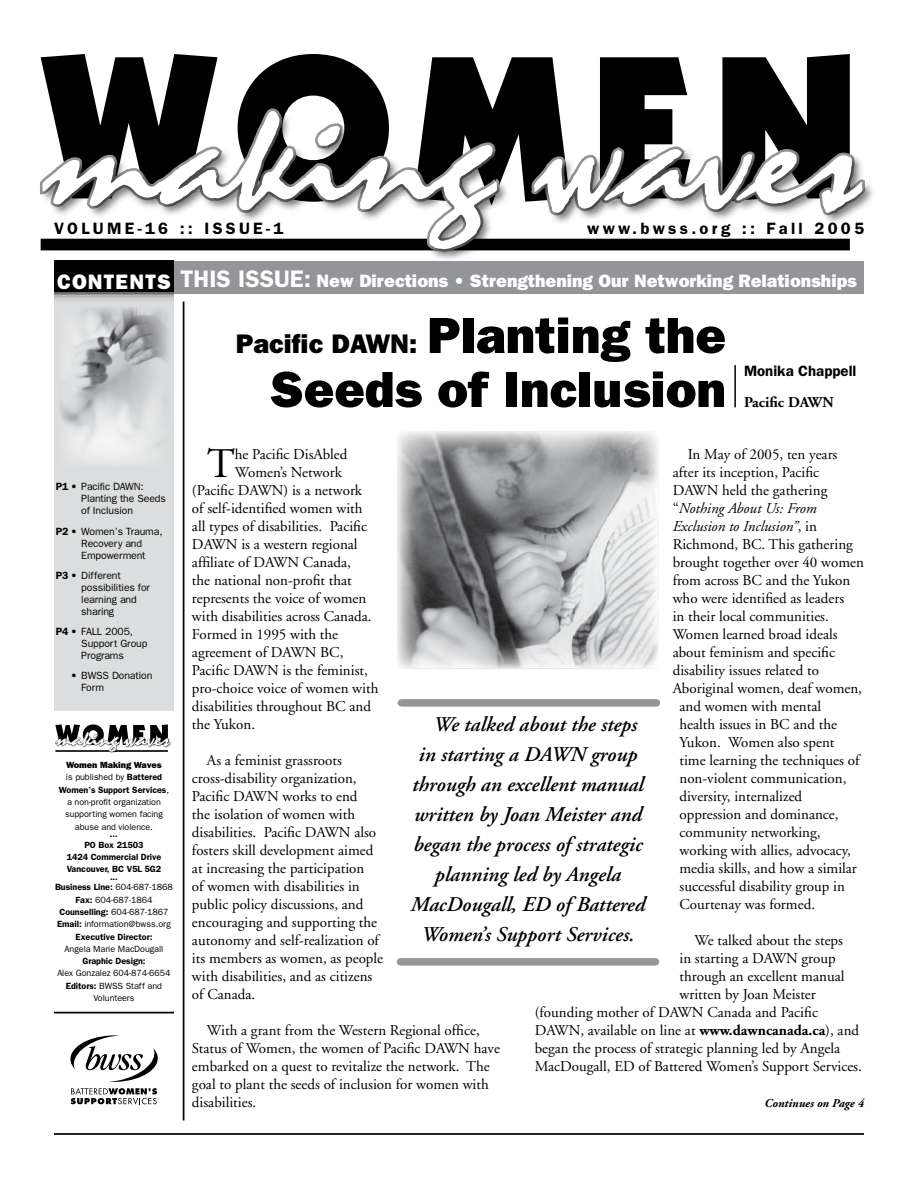
<style>
.page{position:relative;width:918px;height:1188px;background:#fff}
.page>*{position:absolute;margin:0;border:0;box-sizing:border-box;transform-origin:0 0}
.t1{font:800 51px "Franklin Gothic";color:#000}
.t2{font:42.15px "Adobe Garamond";color:#000}
.t3{font:800 27px "Franklin Gothic";color:#000}
.t4{font:italic 600 21px "Adobe Garamond";color:#000}
.t5{font:800 21px "Franklin Gothic";letter-spacing:.06em;color:#fff}
.t6{font:800 18px "Franklin Gothic";color:#fff}
.t7{font:600 16.5px "Franklin Gothic";letter-spacing:.2em;color:#000}
.t8{font:15px/18px "Adobe Garamond";color:#000}
.t9{font:italic 15px "Adobe Garamond";color:#000}
.t10{font:600 15px "Franklin Gothic";color:#000}
.t11{font:700 15px "Adobe Garamond";color:#000}
.t12{font:italic 700 12px "Adobe Garamond";color:#000}
.t13{font:10.5px/12px "Franklin Gothic";letter-spacing:-.01em;color:#000}
.t14{font:9px/12.3px "Franklin Gothic";letter-spacing:-.005em;color:#000;text-align:center}
.t15{font:600 9px/10.5px "Franklin Gothic";letter-spacing:-.005em;color:#000;text-align:center}
.s1{font-weight:600;font-size:24px}
.s2{font-weight:600}
.s3{font-weight:800}
.s4{font-weight:400}
.s5{font-size:51px}
.s6{font-style:normal}
.s7{font-weight:700}
</style>
<div class="page">
<svg style="left:41px;top:54px;width:177px;height:52px"></svg>
<svg style="left:240px;top:54px;width:146px;height:52px"></svg>
<svg style="left:426px;top:57px;width:133px;height:49px"></svg>
<svg style="left:600px;top:57px;width:88px;height:49px;background:#292929"></svg>
<svg style="left:722px;top:54px;width:128px;height:52px"></svg>
<img style="left:39px;top:106px;width:834px;height:155px">
<svg style="left:42px;top:111px;width:821px;height:138px"></svg>
<hr style="left:54px;top:1133px;width:810px;height:2px;background:#000">
<svg style="left:70px;top:1035px;width:88px;height:47px"></svg>
<svg style="left:71px;top:1088px;width:86px;height:17px"></svg>
<svg style="left:55px;top:724px;width:115px;height:28px"></svg>
<svg style="left:54px;top:261px;width:120px;height:450px;background:#c3c4c5"></svg>
<hr style="left:54px;top:1012px;width:120px;height:1px;background:#000">
<img style="left:59px;top:307px;width:110px;height:161px">
<hr style="left:183px;top:302px;width:1px;height:818px;background:#000">
<div style="left:401px;top:699px;width:255px;height:8px;background:#939598"></div>
<div style="left:400px;top:958px;width:256px;height:8px;background:#939598"></div>
<img style="left:399px;top:433px;width:258px;height:234px">
<div style="left:174px;top:261px;width:690px;height:33px;background:#939598"></div>
<hr style="left:734px;top:365px;width:2px;height:42px;background:#000">
<p class="t7" style="left:54px;top:219px;width:231px">VOLUME-16 :: ISSUE-1</p>
<p class="t7" style="left:587px;top:218px;width:278px">www.bwss.org :: Fall 2005</p>
<h3 class="t5" style="left:57px;top:270px;width:115px">CONTENTS</h3>
<p class="t6" style="left:181px;top:270px;width:678px"><span class="s1">THIS ISSUE:</span> New Directions • Strengthening Our Networking Relationships</p>
<p class="t13" style="left:81px;top:481px;width:86px;text-indent:-26px"><span class="s2">P1</span> • Pacific DAWN:<br>Planting the Seeds of Inclusion</p>
<p class="t13" style="left:81px;top:525px;width:83px;text-indent:-26px"><span class="s2">P2</span> • Women’s Trauma,<br>Recovery and<br>Empowerment</p>
<p class="t13" style="left:81px;top:569px;width:70px;text-indent:-26px"><span class="s2">P3</span> • Different possibilities for learning and sharing</p>
<p class="t13" style="left:81px;top:625px;width:68px;text-indent:-26px"><span class="s2">P4</span> • FALL 2005,<br>Support Group<br>Programs</p>
<p class="t13" style="left:81px;top:669px;width:73px;text-indent:-10px">• BWSS Donation<br>Form</p>
<p class="t14" style="left:59px;top:759px;width:112px"><span class="s3">Women Making Waves<br></span>is published by <span class="s2">Battered<br>Women’s Support Services</span>, a non-profit organization supporting women facing abuse and violence.</p>
<p class="t15" style="left:84px;top:829px;width:61px">...<br>PO Box 21503</p>
<p class="t15" style="left:67px;top:851px;width:96px;line-height:12.3px;text-align:left">1424 Commercial Drive<br>Vancouver, BC V5L 5G2</p>
<p class="t15" style="left:55px;top:871px;width:119px">...<br>Business Line: <span class="s4">604-687-1868</span></p>
<p class="t14" style="left:57px;top:893px;width:115px"><span class="s2">Fax:</span> 604-687-1864<br><span class="s2">Counselling:</span> 604-687-1867<br><span class="s2">Email:</span> information@bwss.org<br><span class="s2">Executive Director:</span></p>
<p class="t14" style="left:65px;top:942px;width:100px">Angela Marie MacDougall</p>
<p class="t15" style="left:82px;top:956px;width:65px">Graphic Design:</p>
<p class="t14" style="left:57px;top:967px;width:115px">Alex Gonzalez 604-874-6654<br><span class="s2">Editors:</span> BWSS Staff and<br>Volunteers</p>
<h3 class="t3" style="left:236px;top:328px;width:492px">Pacific DAWN: <span class="s5">Planting the</span></h3>
<h1 class="t1" style="left:270px;top:360px;width:457px">Seeds of Inclusion</h1>
<p class="t10" style="left:744px;top:362px;width:114px">Monika Chappell</p>
<p class="t11" style="left:744px;top:394px;width:91px">Pacific DAWN</p>
<h2 class="t2" style="left:207px;top:441px;width:29px">T</h2>
<p class="t8" style="left:235px;top:445px;width:114px">he Pacific DisAbled</p>
<p class="t8" style="left:688px;top:445px;width:151px">In May of 2005, ten years</p>
<p class="t8" style="left:673px;top:463px;width:148px">after its inception, Pacific</p>
<p class="t8" style="left:673px;top:481px;width:156px">DAWN held the gathering</p>
<p class="t9" style="left:673px;top:500px;width:146px"><span class="s6">“</span>Nothing About Us: From</p>
<p class="t9" style="left:673px;top:518px;width:146px">Exclusion to Inclusion”<span class="s6">, in</span></p>
<p class="t8" style="left:673px;top:535px;width:182px">Richmond, BC. This gathering</p>
<p class="t8" style="left:673px;top:553px;width:193px">brought together over 40 women</p>
<p class="t8" style="left:673px;top:571px;width:179px">from across BC and the Yukon</p>
<p class="t8" style="left:673px;top:589px;width:173px">who were identified as leaders</p>
<p class="t8" style="left:673px;top:607px;width:158px">in their local communities.</p>
<p class="t8" style="left:673px;top:625px;width:166px">Women learned broad ideals</p>
<p class="t8" style="left:673px;top:643px;width:164px">about feminism and specific</p>
<p class="t8" style="left:673px;top:661px;width:148px">disability issues related to</p>
<p class="t8" style="left:673px;top:679px;width:191px">Aboriginal women, deaf women,</p>
<p class="t8" style="left:679px;top:697px;width:143px">and women with mental</p>
<p class="t8" style="left:679px;top:715px;width:159px">health issues in BC and the</p>
<p class="t8" style="left:679px;top:733px;width:157px">Yukon. Women also spent</p>
<p class="t8" style="left:679px;top:751px;width:182px">time learning the techniques of</p>
<p class="t8" style="left:679px;top:769px;width:169px">non-violent communication,</p>
<p class="t8" style="left:679px;top:787px;width:124px">diversity, internalized</p>
<p class="t8" style="left:679px;top:805px;width:161px">oppression and dominance,</p>
<p class="t8" style="left:679px;top:823px;width:143px">community networking,</p>
<p class="t8" style="left:679px;top:841px;width:173px">working with allies, advocacy,</p>
<p class="t8" style="left:679px;top:859px;width:179px">media skills, and how a similar</p>
<p class="t8" style="left:679px;top:877px;width:167px">successful disability group in</p>
<p class="t8" style="left:679px;top:895px;width:137px">Courtenay was formed.</p>
<p class="t8" style="left:694px;top:931px;width:150px">We talked about the steps</p>
<p class="t8" style="left:679px;top:949px;width:158px">in starting a DAWN group</p>
<p class="t8" style="left:679px;top:967px;width:166px">through an excellent manual</p>
<p class="t8" style="left:679px;top:985px;width:138px">written by Joan Meister</p>
<p class="t8" style="left:535px;top:1003px;width:285px">(founding mother of DAWN Canada and Pacific</p>
<p class="t8" style="left:535px;top:1021px;width:326px">DAWN, available on line at <span class="s7">www.dawncanada.ca</span>), and</p>
<p class="t8" style="left:535px;top:1039px;width:307px">began the process of strategic planning led by Angela</p>
<p class="t8" style="left:535px;top:1057px;width:329px">MacDougall, ED of Battered Women’s Support Services.</p>
<p class="t8" style="left:235px;top:463px;width:109px">Women’s Network</p>
<p class="t8" style="left:192px;top:481px;width:172px">(Pacific DAWN) is a network</p>
<p class="t8" style="left:192px;top:499px;width:172px">of self-identified women with</p>
<p class="t8" style="left:192px;top:517px;width:177px">all types of disabilities. Pacific</p>
<p class="t8" style="left:192px;top:535px;width:167px">DAWN is a western regional</p>
<p class="t8" style="left:192px;top:553px;width:160px">affiliate of DAWN Canada,</p>
<p class="t8" style="left:192px;top:571px;width:161px">the national non-profit that</p>
<p class="t8" style="left:192px;top:589px;width:176px">represents the voice of women</p>
<p class="t8" style="left:192px;top:607px;width:181px">with disabilities across Canada.</p>
<p class="t8" style="left:192px;top:625px;width:148px">Formed in 1995 with the</p>
<p class="t8" style="left:192px;top:643px;width:153px">agreement of DAWN BC,</p>
<p class="t8" style="left:192px;top:661px;width:177px">Pacific DAWN is the feminist,</p>
<p class="t8" style="left:192px;top:679px;width:188px">pro-choice voice of women with</p>
<p class="t8" style="left:192px;top:697px;width:181px">disabilities throughout BC and</p>
<p class="t8" style="left:192px;top:715px;width:65px">the Yukon.</p>
<p class="t8" style="left:192px;top:751px;width:193px;text-indent:15px">As a feminist grassroots cross-disability organization,<br>Pacific DAWN works to end<br>the isolation of women with disabilities. Pacific DAWN also fosters skill development aimed at increasing the participation<br>of women with disabilities in public policy discussions, and encouraging and supporting the autonomy and self-realization of its members as women, as people with disabilities, and as citizens of Canada.</p>
<p class="t8" style="left:192px;top:1021px;width:309px;text-indent:15px">With a grant from the Western Regional office, Status of Women, the women of Pacific DAWN have embarked on a quest to revitalize the network. The goal to plant the seeds of inclusion for women with disabilities.</p>
<h3 class="t4" style="left:434px;top:713px;width:205px">We talked about the steps</h3>
<h3 class="t4" style="left:419px;top:743px;width:220px">in starting a DAWN group</h3>
<h3 class="t4" style="left:412px;top:773px;width:233px">through an excellent manual</h3>
<h3 class="t4" style="left:414px;top:803px;width:229px">written by Joan Meister and</h3>
<h3 class="t4" style="left:413px;top:833px;width:231px">began the process of strategic</h3>
<h3 class="t4" style="left:435px;top:863px;width:188px">planning led by Angela</h3>
<h3 class="t4" style="left:411px;top:893px;width:236px">MacDougall, ED of Battered</h3>
<h3 class="t4" style="left:422px;top:923px;width:214px">Women’s Support Services.</h3>
<p class="t12" style="left:765px;top:1097px;width:101px">Continues on Page 4</p>
</div>
